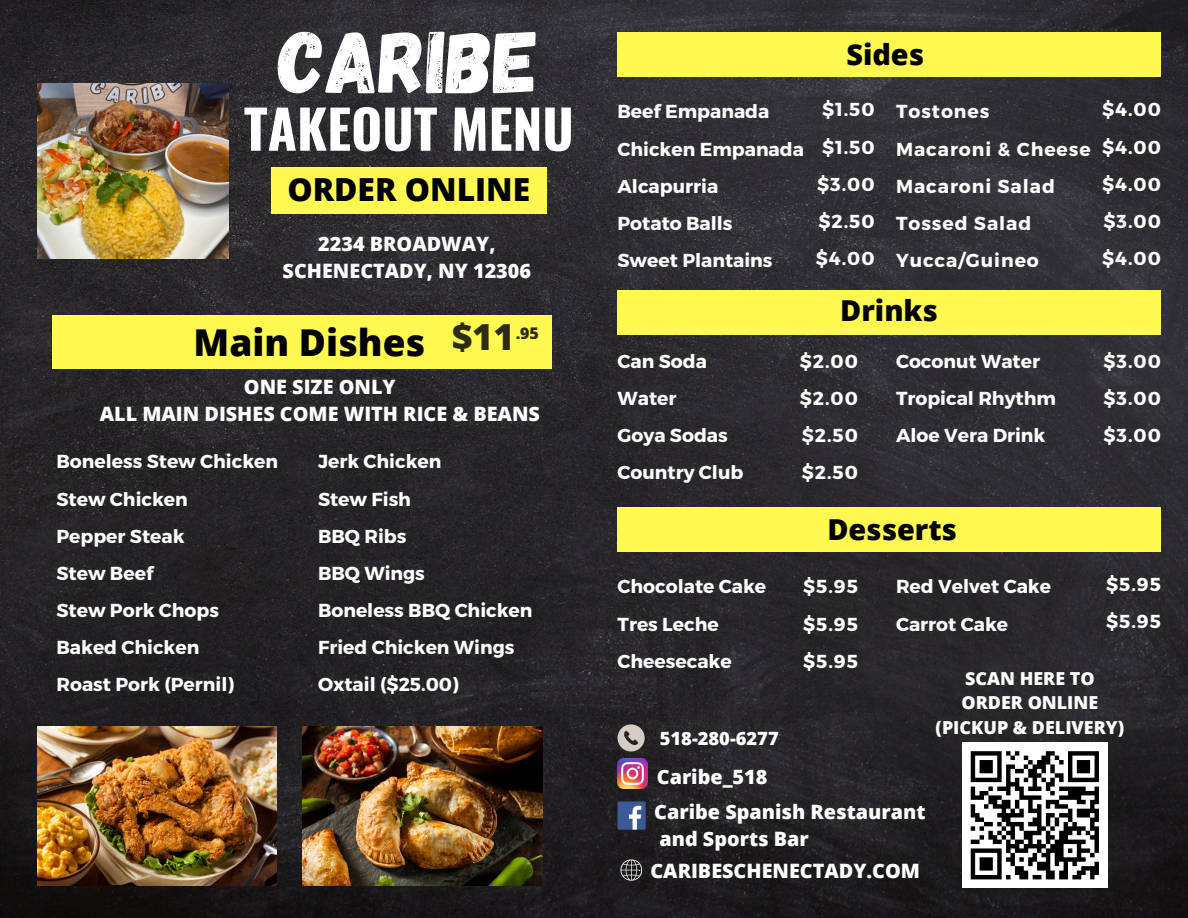
<style>
.page{position:relative;width:1188px;height:918px;background:#fff}
.page>*{position:absolute;margin:0;border:0;box-sizing:border-box;transform-origin:0 0}
.t1{font:87.9px "Gagalin";color:#fff}
.t2{font:700 53.4px "Oswald";color:#fff}
.t3{font:800 37.05px "Open Sans";color:#000}
.t4{font:800 36px "Open Sans";color:#000}
.t5{font:800 31.8px "Open Sans";color:#000}
.t6{font:800 28.8px "Open Sans";color:#000}
.t7{font:800 19.8px/27px "Open Sans";color:#fff;text-align:center}
.t8{font:700 18.75px "Montserrat";color:#fff}
.t9{font:700 18.75px "Montserrat";letter-spacing:.05em;color:#fff}
.t10{font:800 18.3px "Open Sans";color:#fff}
.t11{font:800 17.85px/24.5px "Open Sans";color:#fff;text-align:center}
.t12{font:800 16.05px "Open Sans";color:#000}
</style>
<div class="page">
<img style="left:0;top:0;width:1188px;height:918px">
<div style="left:271px;top:167px;width:276px;height:46px;background:#fff952"></div>
<img style="left:37px;top:83px;width:191px;height:176px">
<div style="left:618px;top:32px;width:543px;height:44px;background:#fff952"></div>
<div style="left:53px;top:315px;width:499px;height:54px;background:#fff952"></div>
<div style="left:618px;top:290px;width:543px;height:45px;background:#fff952"></div>
<div style="left:618px;top:507px;width:543px;height:45px;background:#fff952"></div>
<img style="left:37px;top:726px;width:240px;height:160px">
<img style="left:303px;top:726px;width:240px;height:160px">
<img style="left:618px;top:758px;width:30px;height:31px">
<div style="left:618px;top:802px;width:28px;height:28px;background:#3d5a98;border-radius:2px"></div>
<svg style="left:629px;top:806px;width:12px;height:24px"></svg>
<svg style="left:618px;top:724px;width:27px;height:27px"></svg>
<div style="left:962px;top:742px;width:146px;height:146px;background:#fff"></div>
<svg style="left:970px;top:751px;width:129px;height:129px"></svg>
<svg style="left:621px;top:859px;width:21px;height:22px"></svg>
<p class="t1" style="left:279px;top:5px;width:262px">CARIBE</p>
<p class="t6" style="left:846px;top:34px;width:79px">Sides</p>
<h6 class="t2" style="left:244px;top:87px;width:331px">TAKEOUT MENU</h6>
<p class="t5" style="left:287px;top:167px;width:244px">ORDER ONLINE</p>
<p class="t7" style="left:283px;top:230px;width:250px">2234 BROADWAY,<br>SCHENECTADY, NY 12306</p>
<p class="t8" style="left:618px;top:100px;width:153px">Beef Empanada</p>
<p class="t8" style="left:618px;top:137px;width:188px">Chicken Empanada</p>
<p class="t8" style="left:618px;top:174px;width:102px">Alcapurria</p>
<p class="t8" style="left:618px;top:211px;width:117px">Potato Balls</p>
<p class="t8" style="left:618px;top:248px;width:157px">Sweet Plantains</p>
<p class="t8" style="left:822px;top:98px;width:54px">$1.50</p>
<p class="t8" style="left:822px;top:135px;width:54px">$1.50</p>
<p class="t8" style="left:817px;top:172px;width:59px">$3.00</p>
<p class="t8" style="left:819px;top:209px;width:58px">$2.50</p>
<p class="t8" style="left:816px;top:246px;width:60px">$4.00</p>
<p class="t9" style="left:896px;top:100px;width:95px">Tostones</p>
<p class="t9" style="left:896px;top:137px;width:196px">Macaroni &amp; Cheese</p>
<p class="t9" style="left:896px;top:174px;width:160px">Macaroni Salad</p>
<h5 class="t9" style="left:896px;top:211px;width:137px">Tossed Salad</h5>
<p class="t9" style="left:896px;top:248px;width:144px">Yucca/Guineo</p>
<p class="t8" style="left:1102px;top:98px;width:60px">$4.00</p>
<p class="t8" style="left:1102px;top:135px;width:60px">$4.00</p>
<p class="t8" style="left:1102px;top:172px;width:60px">$4.00</p>
<p class="t8" style="left:1104px;top:209px;width:59px">$3.00</p>
<p class="t8" style="left:1102px;top:246px;width:60px">$4.00</p>
<p class="t3" style="left:194px;top:316px;width:233px">Main Dishes</p>
<h3 class="t4" style="left:451px;top:311px;width:65px">$11</h3>
<p class="t12" style="left:516px;top:321px;width:25px">.95</p>
<p class="t7" style="left:100px;top:373px;width:442px">ONE SIZE ONLY<br>ALL MAIN DISHES COME WITH RICE &amp; BEANS</p>
<p class="t8" style="left:56px;top:450px;width:223px">Boneless Stew Chicken</p>
<p class="t8" style="left:56px;top:487px;width:133px">Stew Chicken</p>
<p class="t8" style="left:56px;top:524px;width:130px">Pepper Steak</p>
<p class="t8" style="left:56px;top:561px;width:98px">Stew Beef</p>
<p class="t8" style="left:56px;top:598px;width:164px">Stew Pork Chops</p>
<h5 class="t8" style="left:56px;top:635px;width:144px">Baked Chicken</h5>
<p class="t8" style="left:56px;top:672px;width:179px">Roast Pork (Pernil)</p>
<p class="t8" style="left:318px;top:450px;width:125px">Jerk Chicken</p>
<p class="t8" style="left:318px;top:487px;width:95px">Stew Fish</p>
<p class="t8" style="left:318px;top:524px;width:90px">BBQ Ribs</p>
<p class="t8" style="left:318px;top:561px;width:108px">BBQ Wings</p>
<p class="t8" style="left:318px;top:598px;width:216px">Boneless BBQ Chicken</p>
<p class="t8" style="left:318px;top:635px;width:198px">Fried Chicken Wings</p>
<p class="t8" style="left:318px;top:672px;width:142px">Oxtail ($25.00)</p>
<p class="t8" style="left:618px;top:349px;width:91px">Can Soda</p>
<p class="t8" style="left:618px;top:386px;width:61px">Water</p>
<h5 class="t8" style="left:618px;top:423px;width:112px">Goya Sodas</h5>
<p class="t8" style="left:618px;top:461px;width:127px">Country Club</p>
<p class="t8" style="left:618px;top:575px;width:150px">Chocolate Cake</p>
<p class="t8" style="left:618px;top:612px;width:103px">Tres Leche</p>
<p class="t8" style="left:618px;top:649px;width:116px">Cheesecake</p>
<p class="t10" style="left:660px;top:725px;width:120px">518-280-6277</p>
<p class="t6" style="left:840px;top:291px;width:99px">Drinks</p>
<p class="t8" style="left:800px;top:349px;width:60px">$2.00</p>
<p class="t8" style="left:800px;top:386px;width:60px">$2.00</p>
<p class="t8" style="left:802px;top:423px;width:58px">$2.50</p>
<p class="t8" style="left:802px;top:461px;width:58px">$2.50</p>
<p class="t8" style="left:896px;top:349px;width:146px">Coconut Water</p>
<p class="t8" style="left:896px;top:386px;width:161px">Tropical Rhythm</p>
<p class="t8" style="left:896px;top:423px;width:151px">Aloe Vera Drink</p>
<p class="t8" style="left:1104px;top:349px;width:59px">$3.00</p>
<p class="t8" style="left:1104px;top:386px;width:59px">$3.00</p>
<h6 class="t8" style="left:1104px;top:423px;width:59px">$3.00</h6>
<p class="t6" style="left:827px;top:509px;width:131px">Desserts</p>
<p class="t8" style="left:896px;top:575px;width:157px">Red Velvet Cake</p>
<p class="t8" style="left:896px;top:612px;width:114px">Carrot Cake</p>
<p class="t8" style="left:1106px;top:572px;width:56px">$5.95</p>
<p class="t8" style="left:1106px;top:609px;width:56px">$5.95</p>
<p class="t8" style="left:803px;top:575px;width:56px">$5.95</p>
<p class="t8" style="left:803px;top:612px;width:56px">$5.95</p>
<p class="t8" style="left:803px;top:649px;width:56px">$5.95</p>
<p class="t11" style="left:936px;top:666px;width:190px">SCAN HERE TO<br>ORDER ONLINE (PICKUP &amp; DELIVERY)</p>
<h6 class="t7" style="left:657px;top:763px;width:112px">Caribe_518</h6>
<h3 class="t7" style="left:654px;top:797px;width:273px">Caribe Spanish Restaurant</h3>
<h3 class="t7" style="left:659px;top:824px;width:151px">and Sports Bar</h3>
<p class="t7" style="left:650px;top:857px;width:271px">CARIBESCHENECTADY.COM</p>
</div>
